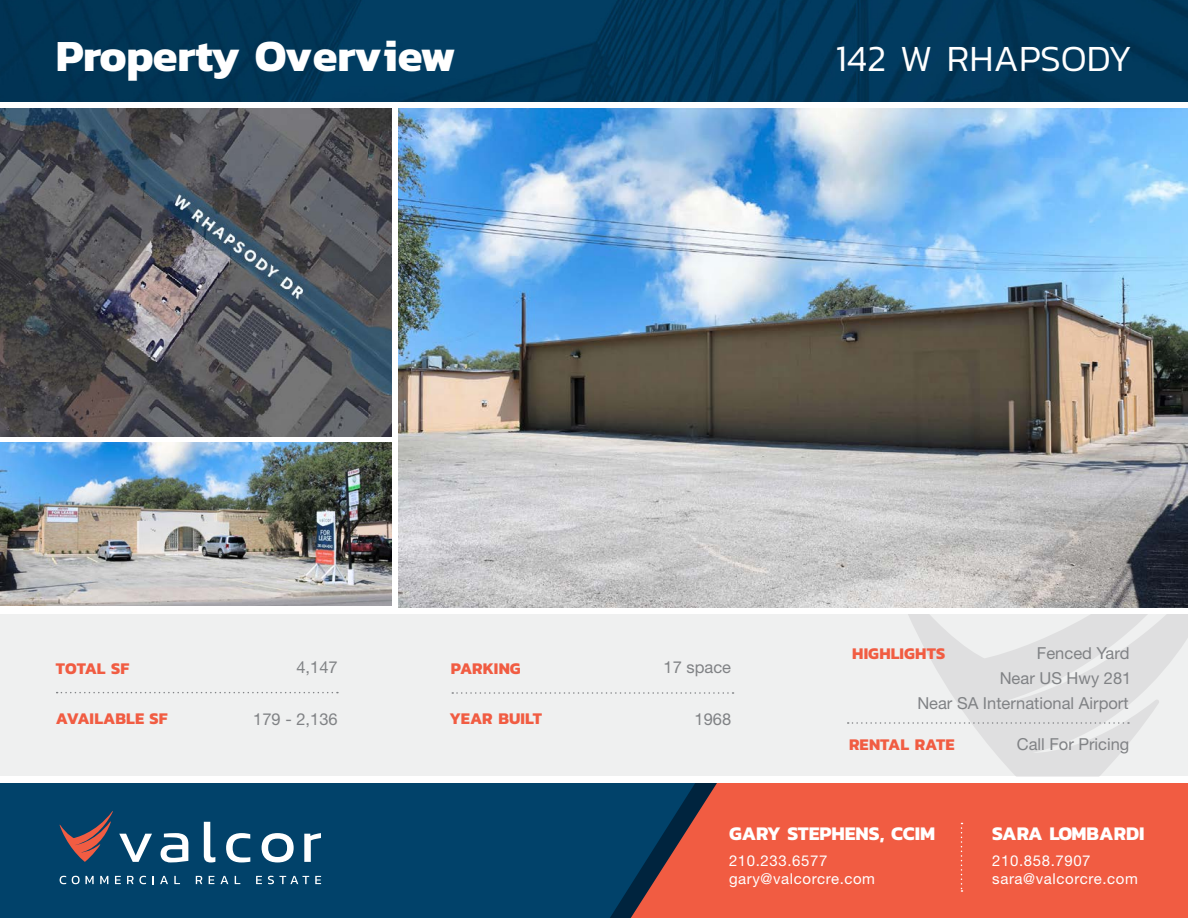
<style>
.page{position:relative;width:1188px;height:918px;background:#fff}
.page>*{position:absolute;margin:0;border:0;box-sizing:border-box;transform-origin:0 0}
.t1{font:700 45px "Kanit";color:#fff}
.big_title{font:300 37.5px "Kanit";color:#fff}
.t2{font:700 19.5px "Kanit";color:#fff}
.Grey_Text{font:16.5px "Helvetica Neue LT Std";color:#808285}
.Orange_Title{font:700 16.5px "Kanit";letter-spacing:.005em;color:#f15c42}
.t3{font:15px/18px "Helvetica Neue LT Std";letter-spacing:.04em;color:#fff}
</style>
<div class="page">
<div style="left:717px;top:783px;width:471px;height:135px;background:#f15c42"></div>
<svg style="left:695px;top:783px;width:22px;height:135px;background:#d25441"></svg>
<svg style="left:0;top:783px;width:695px;height:135px;background:#0a4267"></svg>
<svg style="left:119px;top:834px;width:33px;height:28px"></svg>
<svg style="left:161px;top:833px;width:27px;height:29px"></svg>
<svg style="left:204px;top:822px;width:11px;height:40px"></svg>
<svg style="left:226px;top:833px;width:24px;height:29px"></svg>
<svg style="left:262px;top:833px;width:32px;height:29px"></svg>
<svg style="left:304px;top:833px;width:17px;height:29px"></svg>
<svg style="left:60px;top:876px;width:6px;height:8px"></svg>
<svg style="left:72px;top:876px;width:22px;height:8px"></svg>
<svg style="left:100px;top:876px;width:8px;height:8px"></svg>
<svg style="left:115px;top:876px;width:6px;height:8px"></svg>
<svg style="left:127px;top:876px;width:19px;height:8px"></svg>
<svg style="left:152px;top:876px;width:2px;height:8px"></svg>
<svg style="left:160px;top:876px;width:8px;height:8px"></svg>
<svg style="left:174px;top:876px;width:6px;height:8px"></svg>
<svg style="left:196px;top:876px;width:6px;height:8px"></svg>
<svg style="left:209px;top:876px;width:5px;height:8px"></svg>
<svg style="left:220px;top:876px;width:8px;height:8px"></svg>
<svg style="left:235px;top:876px;width:5px;height:8px"></svg>
<svg style="left:256px;top:876px;width:6px;height:8px"></svg>
<svg style="left:268px;top:876px;width:41px;height:8px"></svg>
<svg style="left:315px;top:876px;width:6px;height:8px"></svg>
<svg style="left:60px;top:811px;width:53px;height:51px;background:#44495e"></svg>
<svg style="left:961px;top:823px;width:2px;height:69px"></svg>
<img style="left:0;top:0;width:1188px;height:101px">
<img style="left:0;top:108px;width:392px;height:328px">
<img style="left:0;top:442px;width:392px;height:163px">
<img style="left:398px;top:108px;width:790px;height:500px">
<div style="left:0;top:614px;width:1188px;height:162px;background:#eff0f0"></div>
<svg style="left:908px;top:614px;width:280px;height:162px;fill:#dfdfe0"></svg>
<svg style="left:57px;top:692px;width:281px;height:1px"></svg>
<svg style="left:452px;top:692px;width:282px;height:2px"></svg>
<svg style="left:848px;top:722px;width:281px;height:2px"></svg>
<p class="t1" style="left:56px;top:21px;width:402px">Property Overview</p>
<p class="big_title" style="left:835px;top:32px;width:298px">142 W RHAPSODY</p>
<p class="Orange_Title" style="left:56px;top:655px;width:75px">TOTAL SF</p>
<p class="Grey_Text" style="left:296px;top:658px;width:43px">4,147</p>
<p class="Orange_Title" style="left:56px;top:705px;width:113px">AVAILABLE SF</p>
<p class="Grey_Text" style="left:253px;top:709px;width:86px">179 - 2,136</p>
<p class="Orange_Title" style="left:449px;top:705px;width:94px">YEAR BUILT</p>
<p class="Grey_Text" style="left:695px;top:709px;width:38px">1968</p>
<p class="Orange_Title" style="left:451px;top:656px;width:71px">PARKING</p>
<p class="Grey_Text" style="left:664px;top:658px;width:69px">17 space</p>
<p class="Orange_Title" style="left:852px;top:641px;width:95px">HIGHLIGHTS</p>
<p class="Grey_Text" style="left:1037px;top:643px;width:94px">Fenced Yard</p>
<p class="Grey_Text" style="left:1000px;top:668px;width:133px">Near US Hwy 281</p>
<p class="Grey_Text" style="left:917px;top:693px;width:213px">Near SA International Airport</p>
<p class="Orange_Title" style="left:849px;top:732px;width:107px">RENTAL RATE</p>
<p class="Grey_Text" style="left:1017px;top:734px;width:114px">Call For Pricing</p>
<p class="t2" style="left:729px;top:819px;width:208px">GARY STEPHENS, CCIM</p>
<p class="t3" style="left:729px;top:852px;width:148px">210.233.6577 gary@valcorcre.com</p>
<p class="t2" style="left:992px;top:818px;width:154px">SARA LOMBARDI</p>
<p class="t3" style="left:992px;top:852px;width:147px">210.858.7907 sara@valcorcre.com</p>
</div>
